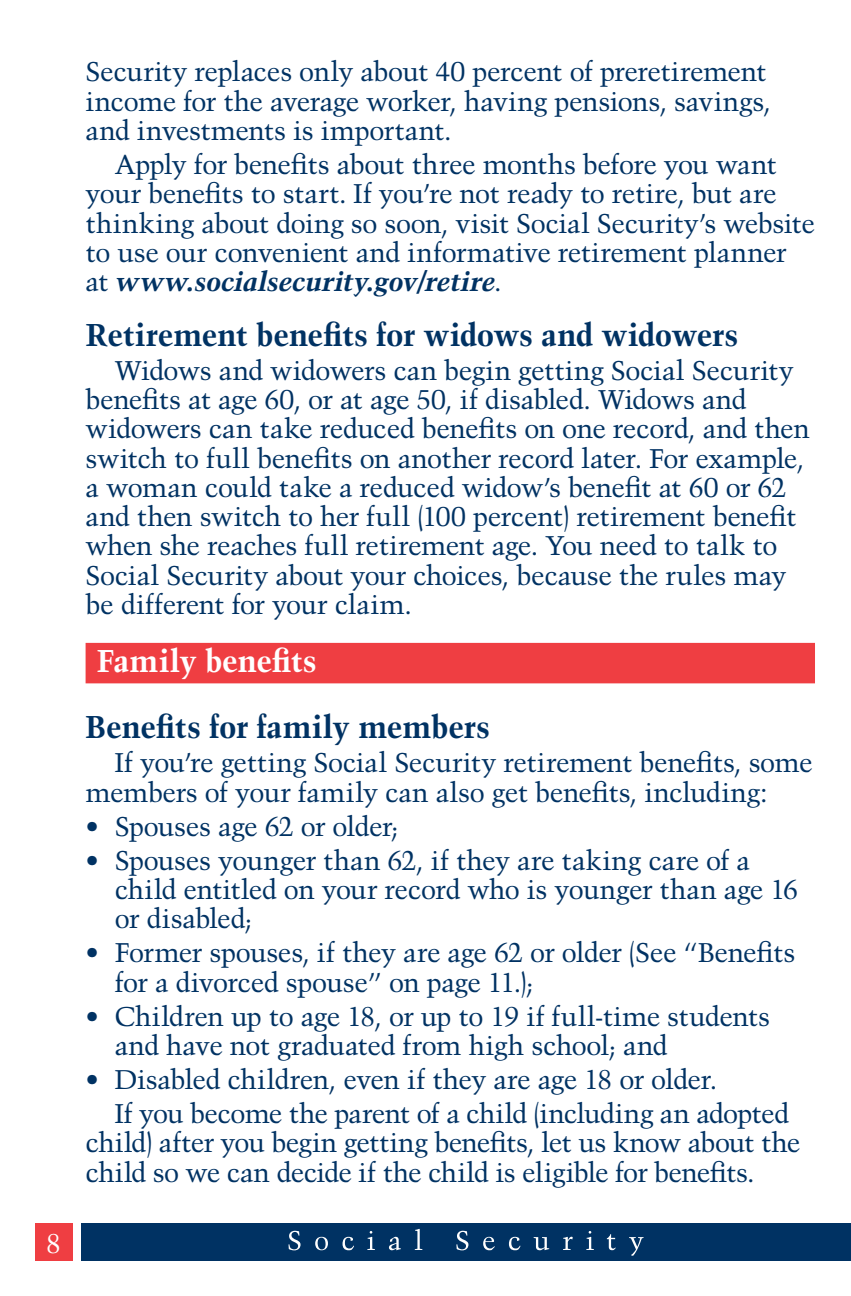
<style>
.page{position:relative;width:851px;height:1296px;background:#fff}
.page>*{position:absolute;margin:0;border:0;box-sizing:border-box;transform-origin:0 0}
.t1{font:700 31.5px "Trump Mediaeval";letter-spacing:-.01em;color:#003263}
.H1-1{font:700 31.5px "Trump Mediaeval";letter-spacing:-.005em;color:#fff}
.Paragraph{font:27px/29.2px "Trump Mediaeval";letter-spacing:-.02em;color:#003263}
.t2{font:27px "Trump Mediaeval";color:#fff}
.s1{font-weight:700;font-style:italic}
</style>
<div class="page">
<div style="left:35px;top:1223px;width:38px;height:38px;background:#ef3e42"></div>
<div style="left:81px;top:1223px;width:769px;height:38px;background:#003263"></div>
<svg style="left:288px;top:1229px;width:355px;height:27px"></svg>
<div style="left:86px;top:643px;width:729px;height:40px;background:#ef3e42"></div>
<p class="t2" style="left:46px;top:1227px;width:17px">8</p>
<p class="Paragraph" style="left:86px;top:57px;width:687px">Security replaces only about 40 percent of preretirement income for the average worker, having pensions, savings, and investments is important.</p>
<p class="Paragraph" style="left:86px;top:150px;width:731px;text-indent:29px">Apply for benefits about three months before you want your benefits to start. If you’re not ready to retire, but are thinking about doing so soon, visit Social Security’s website to use our convenient and informative retirement planner at <span class="s1">www.socialsecurity.gov/retire</span>.</p>
<p class="t1" style="left:86px;top:315px;width:654px">Retirement benefits for widows and widowers</p>
<p class="Paragraph" style="left:86px;top:356px;width:725px;text-indent:29px">Widows and widowers can begin getting Social Security benefits at age 60, or at age 50, if disabled. Widows and widowers can take reduced benefits on one record, and then switch to full benefits on another record later. For example, a woman could take a reduced widow’s benefit at 60 or 62 and then switch to her full (100 percent) retirement benefit when she reaches full retirement age. You need to talk to Social Security about your choices, because the rules may be different for your claim.</p>
<h1 class="H1-1" style="left:97px;top:641px;width:221px">Family benefits</h1>
<p class="t1" style="left:86px;top:707px;width:406px">Benefits for family members</p>
<p class="Paragraph" style="left:86px;top:748px;width:728px;text-indent:29px">If you’re getting Social Security retirement benefits, some members of your family can also get benefits, including:</p>
<p class="Paragraph" style="left:86px;top:811px;width:314px">• Spouses age 62 or older;</p>
<p class="Paragraph" style="left:115px;top:845px;width:684px;text-indent:-29px">• Spouses younger than 62, if they are taking care of a child entitled on your record who is younger than age 16 or disabled;</p>
<p class="Paragraph" style="left:115px;top:938px;width:682px;text-indent:-29px">• Former spouses, if they are age 62 or older (See “Benefits for a divorced spouse” on page 11.);</p>
<p class="Paragraph" style="left:115px;top:1001px;width:657px;text-indent:-29px">• Children up to age 18, or up to 19 if full-time students and have not graduated from high school; and</p>
<p class="Paragraph" style="left:86px;top:1065px;width:633px">• Disabled children, even if they are age 18 or older.</p>
<p class="Paragraph" style="left:86px;top:1099px;width:716px;text-indent:29px">If you become the parent of a child (including an adopted child) after you begin getting benefits, let us know about the child so we can decide if the child is eligible for benefits.</p>
</div>
